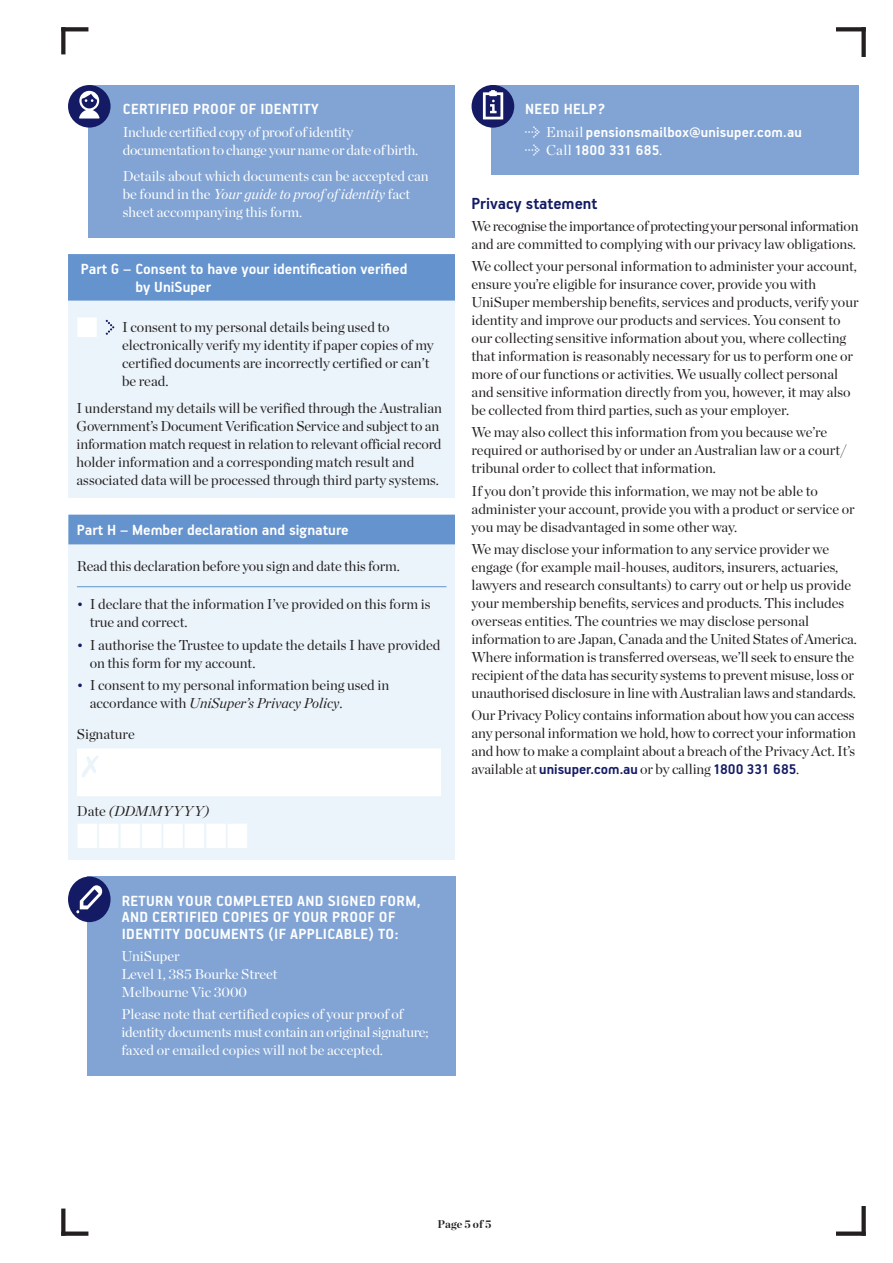
<style>
.page{position:relative;width:893px;height:1263px;background:#fff}
.page>*{position:absolute;margin:0;border:0;box-sizing:border-box;transform-origin:0 0}
.t1{font:700 18px "PF Handbook Pro";color:#141b64}
.t2{font:700 16.5px/16.5px "PF Handbook Pro";letter-spacing:.02em;color:#fff}
.t3{font:700 16.5px/18px "PF Handbook Pro";color:#fff}
.t4{font:700 15.75px/18px "PF Handbook Pro";letter-spacing:.01em;color:#fff}
.t5{font:700 15.75px "PF Handbook Pro";color:#141b64}
.t6{font:14.25px/18px "Chronicle Display";color:#231f20}
.t7{font:14.25px/18px "Chronicle Display";color:#fff}
.t8{font:14.25px/18px "Chronicle Display";letter-spacing:-.025em;color:#231f20}
.t9{font:14.25px/18px "Chronicle Display";letter-spacing:-.02em;color:#fff}
.t10{font:italic 14.25px "Chronicle Display";letter-spacing:.025em;color:#231f20}
.t11{font:700 11.25px "Chronicle Display";letter-spacing:.005em;color:#231f20}
.s1{font-style:italic}
.s2{color:#fff}
.s3{color:#141b64}
.s4{font-style:normal}
.s5{font-family:"Chronicle Display";font-weight:400;font-size:14.25px}
.s6{font-family:"Chronicle Display";font-weight:400;font-size:14.25px;color:#231f20}
</style>
<div class="page">
<div style="left:61px;top:1231px;width:27px;height:5px;background:#231f20"></div>
<svg style="left:61px;top:1208px;width:4px;height:28px"></svg>
<svg style="left:836px;top:27px;width:25px;height:4px"></svg>
<div style="left:861px;top:27px;width:5px;height:30px;background:#231f20"></div>
<div style="left:836px;top:1231px;width:30px;height:5px;background:#231f20"></div>
<div style="left:861px;top:1206px;width:5px;height:30px;background:#231f20"></div>
<svg style="left:65px;top:27px;width:23px;height:4px"></svg>
<svg style="left:61px;top:27px;width:4px;height:27px"></svg>
<div style="left:68px;top:515px;width:387px;height:344px;background:#ebf4fa"></div>
<div style="left:68px;top:515px;width:387px;height:29px;background:#6593cd"></div>
<hr style="left:77px;top:586px;width:369px;height:1px;background:#6593cd">
<div style="left:77px;top:749px;width:364px;height:47px;background:#fff"></div>
<div style="left:89px;top:85px;width:366px;height:152px;background:#81a4d5"></div>
<div style="left:68px;top:85px;width:43px;height:43px;background:#141b64;border-radius:50%"></div>
<svg style="left:79px;top:91px;width:20px;height:28px"></svg>
<div style="left:68px;top:254px;width:387px;height:244px;background:#ebf4fa"></div>
<div style="left:68px;top:254px;width:387px;height:47px;background:#6593cd"></div>
<svg style="left:106px;top:320px;width:8px;height:15px"></svg>
<div style="left:88px;top:876px;width:368px;height:200px;background:#81a4d5"></div>
<div style="left:68px;top:876px;width:43px;height:46px;background:#141b64;border-radius:50%"></div>
<svg style="left:76px;top:885px;width:27px;height:28px"></svg>
<div style="left:491px;top:85px;width:367px;height:89px;background:#81a4d5"></div>
<div style="left:472px;top:85px;width:42px;height:43px;background:#141b64;border-radius:50%"></div>
<svg style="left:483px;top:90px;width:20px;height:29px"></svg>
<p class="t2" style="left:123px;top:101px;width:197px">CERTIFIED PROOF OF IDENTITY</p>
<p class="t9" style="left:123px;top:122px;width:297px">Include certified copy of proof of identity documentation to change your name or date of birth.</p>
<p class="t7" style="left:123px;top:166px;width:307px">Details about which documents can be accepted can be found in the <span class="s1">Your guide to proof of identity</span> fact sheet accompanying this form.</p>
<p class="t3" style="left:135px;top:259px;width:274px;text-indent:-55px">Part G – Consent to have your identification verified by UniSuper</p>
<p class="t6" style="left:122px;top:317px;width:313px;text-indent:-45px"><span class="s2">■</span> I consent to my personal details being used to electronically verify my identity if paper copies of my certified documents are incorrectly certified or can’t be read.</p>
<p class="t6" style="left:77px;top:398px;width:367px">I understand my details will be verified through the Australian Government’s Document Verification Service and subject to an information match request in relation to relevant official record holder information and a corresponding match result and associated data will be processed through third party systems.</p>
<p class="t3" style="left:77px;top:520px;width:273px">Part H – Member declaration and signature</p>
<p class="t6" style="left:77px;top:556px;width:324px">Read this declaration before you sign and date this form.</p>
<p class="t6" style="left:90px;top:594px;width:342px;text-indent:-13px"><span class="s3">•</span> I declare that the information I’ve provided on this form is true and correct.</p>
<p class="t6" style="left:90px;top:635px;width:352px;text-indent:-13px"><span class="s3">•</span> I authorise the Trustee to update the details I have provided on this form for my account.</p>
<p class="t6" style="left:90px;top:675px;width:301px;text-indent:-13px"><span class="s3">•</span> I consent to my personal information being used in accordance with <span class="s1">UniSuper’s Privacy Policy</span>.</p>
<p class="t6" style="left:77px;top:724px;width:59px">Signature</p>
<p class="t10" style="left:77px;top:800px;width:134px"><span class="s4">Date</span> (DDMMYYYY)</p>
<p class="t2" style="left:525px;top:101px;width:82px">NEED HELP?</p>
<p class="t4" style="left:546px;top:122px;width:257px"><span class="s5">Email</span> pensionsmailbox@unisuper.com.au<br><span class="s5">Call</span> 1800 331 685<span class="s5">.</span></p>
<p class="t1" style="left:472px;top:192px;width:127px">Privacy statement</p>
<p class="t8" style="left:472px;top:216px;width:388px">We recognise the importance of protecting your personal information and are committed to complying with our privacy law obligations.</p>
<p class="t6" style="left:472px;top:256px;width:388px">We collect your personal information to administer your account, ensure you’re eligible for insurance cover, provide you with UniSuper membership benefits, services and products, verify your identity and improve our products and services. You consent to our collecting sensitive information about you, where collecting that information is reasonably necessary for us to perform one or more of our functions or activities. We usually collect personal and sensitive information directly from you, however, it may also be collected from third parties, such as your employer.</p>
<p class="t6" style="left:472px;top:422px;width:377px">We may also collect this information from you because we’re required or authorised by or under an Australian law or a court/ tribunal order to collect that information.</p>
<p class="t6" style="left:472px;top:481px;width:385px">If you don’t provide this information, we may not be able to administer your account, provide you with a product or service or you may be disadvantaged in some other way.</p>
<p class="t6" style="left:472px;top:539px;width:387px">We may disclose your information to any service provider we engage (for example mail-houses, auditors, insurers, actuaries, lawyers and research consultants) to carry out or help us provide your membership benefits, services and products. This includes overseas entities. The countries we may disclose personal information to are Japan, Canada and the United States of America.<br>Where information is transferred overseas, we’ll seek to ensure the recipient of the data has security systems to prevent misuse, loss or unauthorised disclosure in line with Australian laws and standards.</p>
<p class="t6" style="left:472px;top:705px;width:386px;text-align:justify">Our Privacy Policy contains information about how you can access any personal information we hold, how to correct your information and how to make a complaint about a breach of the Privacy Act. It’s</p>
<p class="t5" style="left:472px;top:760px;width:329px"><span class="s6">available at</span> unisuper.com.au <span class="s6">or by calling</span> 1800 331 685<span class="s6">.</span></p>
<p class="t2" style="left:122px;top:892px;width:300px">RETURN YOUR COMPLETED AND SIGNED FORM,<br>AND CERTIFIED COPIES OF YOUR PROOF OF<br>IDENTITY DOCUMENTS (IF APPLICABLE) TO:</p>
<p class="t7" style="left:122px;top:946px;width:157px">UniSuper<br>Level 1, 385 Bourke Street<br>Melbourne Vic 3000</p>
<p class="t7" style="left:122px;top:1004px;width:308px">Please note that certified copies of your proof of identity documents must contain an original signature; faxed or emailed copies will not be accepted.</p>
<p class="t11" style="left:438px;top:1215px;width:55px">Page 5 of 5</p>
</div>
